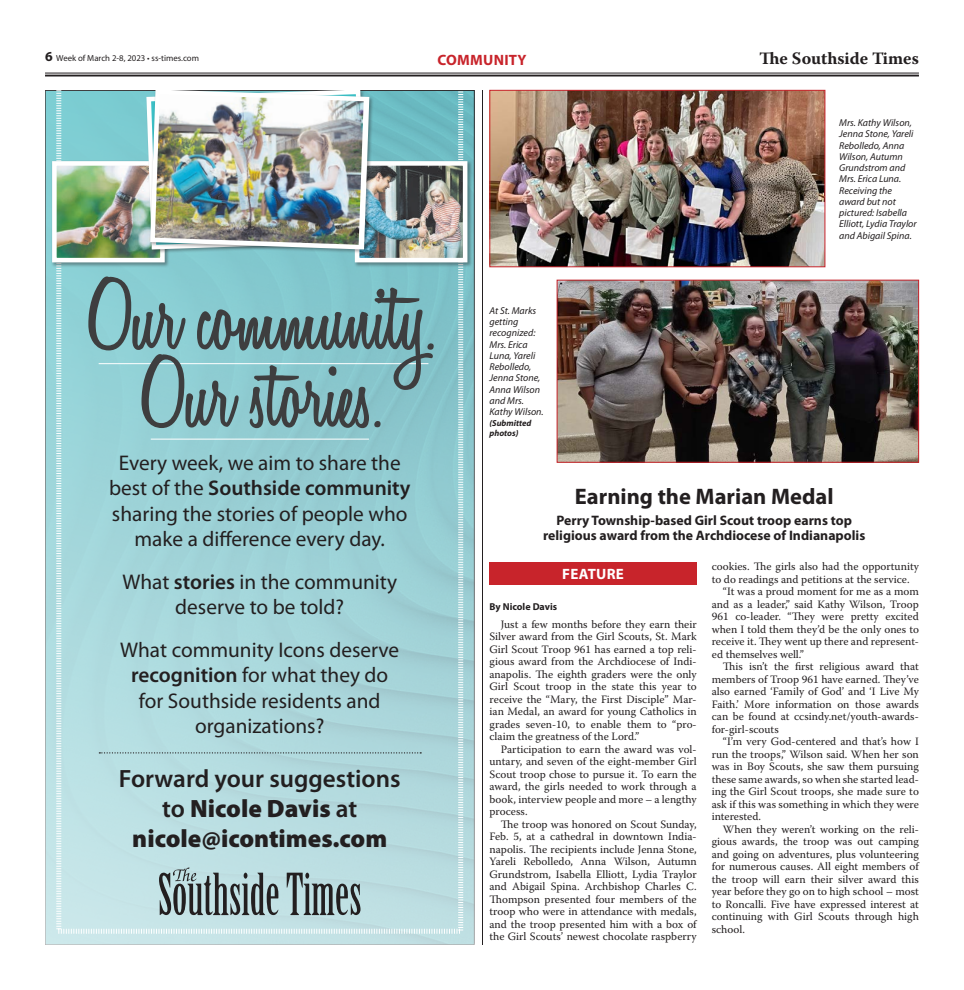
<style>
.page{position:relative;width:964px;height:990px;background:#fff}
.page>*{position:absolute;margin:0;border:0;box-sizing:border-box;transform-origin:0 0}
.t1{font:600 103.88px/77.6px "Honey Script";color:#3e3e3f;text-align:center}
.t2{font:900 25.12px/30.1px "Myriad Pro";color:#231f20;text-align:center}
.Headline_-_18pt{font:700 22.5px "Myriad Pro";color:#231f20}
.t3{font:21.25px/25.5px "Myriad Pro";color:#231f20;text-align:center}
.t4{font:700 17.38px "Warnock Pro";color:#231f20}
.Briefs{font:700 15px "Myriad Pro";letter-spacing:.02em;color:#c8242b}
.Body_Copy{font:700 15px "Myriad Pro";letter-spacing:.02em;color:#fff}
.Headline_-_11pt{font:700 13.75px/15px "Myriad Pro";color:#231f20;text-align:center}
.Body_Copy-2{font:11.25px/12.5px "Warnock Pro";color:#231f20;text-align:justify}
.Captions_for_Photos{font:italic 10px/11.2px "Myriad Pro";color:#231f20}
.Byline_for_Article{font:700 10px "Myriad Pro";color:#231f20}
.t5{font:8.75px "Myriad Pro";color:#231f20}
.Captions_for_Photos-2{font:italic 700 8.75px/10.5px "Myriad Pro";color:#231f20}
.s1{font-weight:700;font-size:13.75px}
.s2{font-weight:600}
</style>
<div class="page">
<img style="left:491px;top:92px;width:331px;height:173px">
<div style="left:489px;top:90px;width:335px;height:177px;border:1px solid #c8242b"></div>
<img style="left:558px;top:282px;width:358px;height:179px">
<div style="left:556px;top:280px;width:362px;height:183px;border:1px solid #c8242b"></div>
<div style="left:489px;top:562px;width:207px;height:23px;background:#c8242b"></div>
<hr style="left:482px;top:90px;width:1px;height:855px;background:#231f20">
<img style="left:47px;top:92px;width:425px;height:851px">
<svg style="left:55px;top:90px;width:409px;height:845px;background:#a0d3d8"></svg>
<svg style="left:286px;top:873px;width:74px;height:42px;background:#86999c"></svg>
<svg style="left:159px;top:868px;width:119px;height:47px;background:#879a9d"></svg>
<div style="left:51px;top:160px;width:118px;height:107px;background:#231f20;opacity:.4"></div>
<img style="left:58px;top:167px;width:101px;height:89px">
<div style="left:52px;top:161px;width:113px;height:101px;border:5px solid #fff"></div>
<div style="left:354px;top:160px;width:118px;height:107px;background:#231f20;opacity:.4"></div>
<img style="left:360px;top:167px;width:101px;height:89px">
<div style="left:354px;top:161px;width:113px;height:101px;border:5px solid #fff"></div>
<div style="left:149px;top:90px;width:225px;height:164px;background:#231f20;opacity:.4"></div>
<img style="left:144px;top:90px;width:227px;height:162px">
<hr style="left:99px;top:363px;width:329px;height:1px;background:#fff">
<hr style="left:151px;top:439px;width:218px;height:1px;background:#fff">
<svg style="left:99px;top:752px;width:322px;height:2px"></svg>
<hr style="left:45px;top:73px;width:873px;height:1px;background:#231f20">
<hr style="left:45px;top:75px;width:873px;height:2px;background:#231f20">
<p class="t5" style="left:45px;top:53px;width:155px"><span class="s1">6</span> Week of March 2-8, 2023 • ss-times.com</p>
<h3 class="t4" style="left:759px;top:48px;width:161px">The Southside Times</h3>
<p class="Briefs" style="left:437px;top:50px;width:91px">COMMUNITY</p>
<p class="t1" style="left:88px;top:283px;width:348px">Our community.<br>Our stories.</p>
<p class="t3" style="left:109px;top:450px;width:303px">Every week, we aim to share the best of the <span class="s2">Southside community </span>sharing the stories of people who make a difference every day.</p>
<p class="t3" style="left:122px;top:569px;width:276px">What <span class="s2">stories</span> in the community deserve to be told?</p>
<p class="t3" style="left:120px;top:636px;width:280px">What community Icons deserve <span class="s2">recognition</span> for what they do for Southside residents and organizations?</p>
<p class="t2" style="left:119px;top:763px;width:283px"><span class="s2">Forward your suggestions to</span> Nicole Davis <span class="s2">at </span>nicole@icontimes.com</p>
<p class="Captions_for_Photos" style="left:489px;top:305px;width:56px">At St. Marks getting recognized:<br>Mrs. Erica<br>Luna, Yareli<br>Rebolledo,<br>Jenna Stone,<br>Anna Wilson and Mrs.<br>Kathy Wilson.</p>
<p class="Captions_for_Photos-2" style="left:489px;top:417px;width:43px">(Submitted photos)</p>
<p class="Captions_for_Photos" style="left:838px;top:117px;width:79px">Mrs. Kathy Wilson,<br>Jenna Stone, Yareli<br>Rebolledo, Anna<br>Wilson, Autumn<br>Grundstrom and<br>Mrs. Erica Luna.<br>Receiving the award but not pictured: Isabella<br>Elliott, Lydia Traylor and Abigail Spina.</p>
<p class="Headline_-_18pt" style="left:574px;top:482px;width:260px">Earning the Marian Medal</p>
<p class="Headline_-_11pt" style="left:543px;top:512px;width:323px">Perry Township-based Girl Scout troop earns top religious award from the Archdiocese of Indianapolis</p>
<p class="Body_Copy" style="left:562px;top:564px;width:63px">FEATURE</p>
<p class="Byline_for_Article" style="left:489px;top:600px;width:69px">By Nicole Davis</p>
<p class="Body_Copy-2" style="left:489px;top:618px;width:209px;text-indent:11px">Just a few months before they earn their Silver award from the Girl Scouts, St. Mark Girl Scout Troop 961 has earned a top reli&shy;gious award from the Archdiocese of Indi&shy;anapolis. The eighth graders were the only Girl Scout troop in the state this year to receive the “Mary, the First Disciple” Mar&shy;ian Medal, an award for young Catholics in grades seven-10, to enable them to “pro&shy;claim the greatness of the Lord.”</p>
<p class="Body_Copy-2" style="left:489px;top:743px;width:209px;text-indent:11px">Participation to earn the award was vol&shy;untary, and seven of the eight-member Girl Scout troop chose to pursue it. To earn the award, the girls needed to work through a book, interview people and more – a lengthy process.</p>
<p class="Body_Copy-2" style="left:489px;top:818px;width:209px;text-indent:11px">The troop was honored on Scout Sunday, Feb. 5, at a cathedral in downtown India&shy;napolis. The recipients include Jenna Stone, Yareli Rebolledo, Anna Wilson, Autumn Grundstrom, Isabella Elliott, Lydia Traylor and Abigail Spina. Archbishop Charles C.<br>Thompson presented four members of the troop who were in attendance with medals, and the troop presented him with a box of the Girl Scouts’ newest chocolate raspberry</p>
<p class="Body_Copy-2" style="left:711px;top:560px;width:209px">cookies. The girls also had the opportunity to do readings and petitions at the service.</p>
<p class="Body_Copy-2" style="left:711px;top:585px;width:209px;text-indent:11px">“It was a proud moment for me as a mom and as a leader,” said Kathy Wilson, Troop 961 co-leader. “They were pretty excited when I told them they’d be the only ones to receive it. They went up there and represent&shy;ed themselves well.”</p>
<p class="Body_Copy-2" style="left:711px;top:660px;width:209px;text-indent:11px">This isn’t the first religious award that members of Troop 961 have earned. They’ve also earned ‘Family of God’ and ‘I Live My Faith.’ More information on those awards can be found at ccsindy.net/youth-awards&shy;for-girl-scouts</p>
<p class="Body_Copy-2" style="left:711px;top:735px;width:209px;text-indent:11px">“I’m very God-centered and that’s how I run the troops,” Wilson said. When her son was in Boy Scouts, she saw them pursuing these same awards, so when she started lead&shy;ing the Girl Scout troops, she made sure to ask if this was something in which they were interested.</p>
<p class="Body_Copy-2" style="left:711px;top:823px;width:209px;text-indent:11px">When they weren’t working on the reli&shy;gious awards, the troop was out camping and going on adventures, plus volunteering for numerous causes. All eight members of the troop will earn their silver award this year before they go on to high school – most to Roncalli. Five have expressed interest at continuing with Girl Scouts through high school.</p>
</div>
